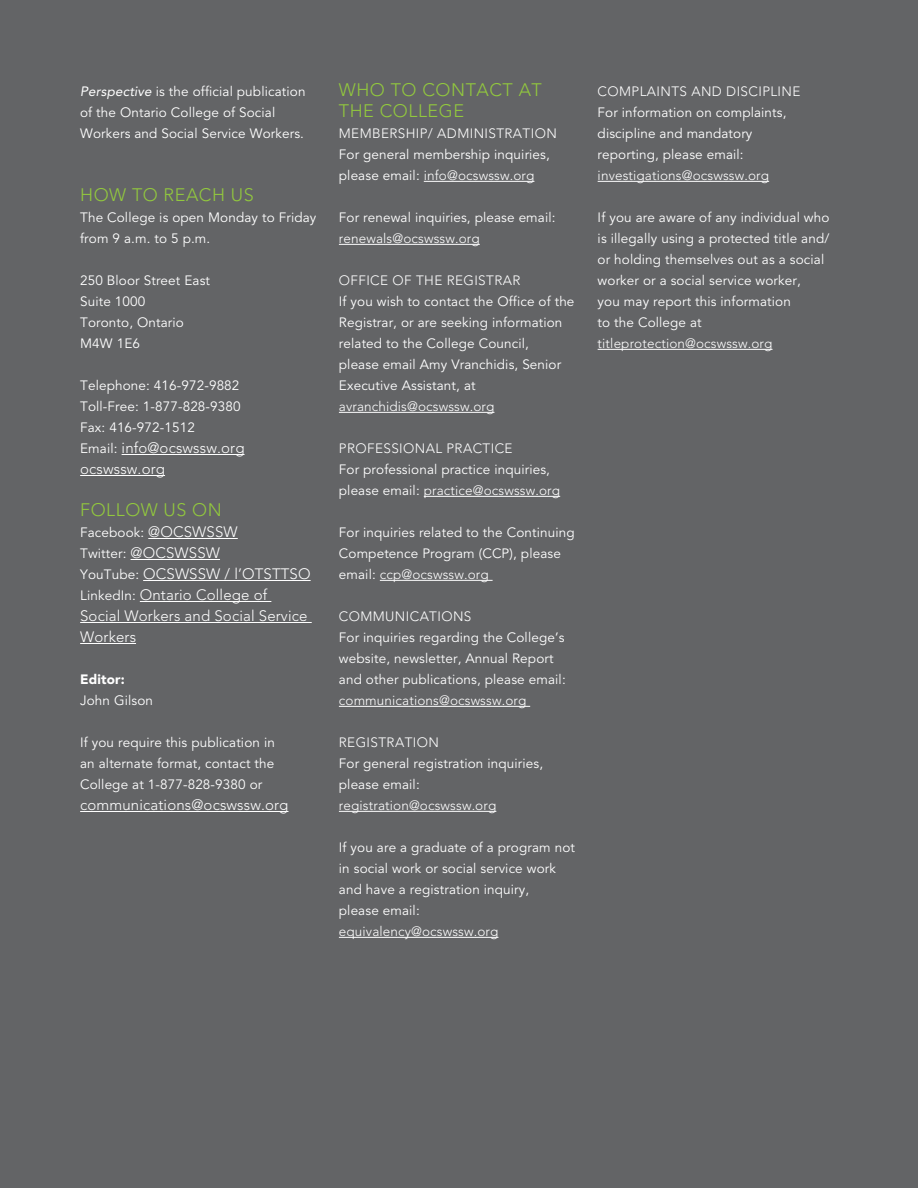
<style>
.page{position:relative;width:918px;height:1188px;background:#636466}
.page>*{position:absolute;margin:0;border:0;box-sizing:border-box;transform-origin:0 0}
.SubOption_3{font:300 18px/21px "Avenir";letter-spacing:.03em;color:#92c83e}
.Body_Copy{font:300 15px/21px "Avenir";letter-spacing:.01em;color:#fff}
.Body_Copy-2{font:13.5px/21px "Avenir";letter-spacing:.01em;color:#fff}
.SubOption_3-2{font:300 13.5px "Avenir";letter-spacing:.03em;color:#fff}
.s1{font-style:italic}
.s2{font-weight:400;font-size:13.5px}
.s3{font-weight:300;font-size:15px}
.s4{font-weight:900}
.s5{font-weight:300}
</style>
<div class="page">
<hr style="left:122px;top:454px;width:123px;height:1px;background:#fff">
<hr style="left:80px;top:475px;width:85px;height:1px;background:#fff">
<hr style="left:148px;top:538px;width:90px;height:1px;background:#fff">
<hr style="left:131px;top:559px;width:89px;height:1px;background:#fff">
<hr style="left:143px;top:580px;width:168px;height:1px;background:#fff">
<hr style="left:140px;top:601px;width:131px;height:1px;background:#fff">
<hr style="left:80px;top:622px;width:232px;height:1px;background:#fff">
<hr style="left:80px;top:643px;width:56px;height:1px;background:#fff">
<hr style="left:80px;top:811px;width:208px;height:1px;background:#fff">
<hr style="left:424px;top:181px;width:110px;height:1px;background:#fff">
<hr style="left:339px;top:244px;width:141px;height:1px;background:#fff">
<hr style="left:339px;top:412px;width:155px;height:1px;background:#fff">
<hr style="left:424px;top:496px;width:136px;height:1px;background:#fff">
<hr style="left:380px;top:580px;width:113px;height:1px;background:#fff">
<hr style="left:339px;top:706px;width:191px;height:1px;background:#fff">
<hr style="left:339px;top:811px;width:157px;height:1px;background:#fff">
<hr style="left:339px;top:937px;width:159px;height:1px;background:#fff">
<hr style="left:598px;top:181px;width:171px;height:1px;background:#fff">
<hr style="left:598px;top:349px;width:175px;height:1px;background:#fff">
<p class="Body_Copy-2" style="left:80px;top:81px;width:227px"><span class="s1">Perspective</span> is the official publication of the Ontario College of Social<br>Workers and Social Service Workers.</p>
<p class="SubOption_3" style="left:80px;top:184px;width:175px">HOW TO REACH US</p>
<p class="Body_Copy-2" style="left:80px;top:207px;width:238px">The College is open Monday to Friday from 9 a.m. to 5 p.m.</p>
<p class="Body_Copy-2" style="left:80px;top:270px;width:131px">250 Bloor Street East<br>Suite 1000<br>Toronto, Ontario<br>M4W 1E6</p>
<p class="Body_Copy-2" style="left:80px;top:375px;width:162px;text-align:justify">Telephone: 416-972-9882<br>Toll-Free: 1-877-828-9380<br>Fax: 416-972-1512</p>
<p class="Body_Copy" style="left:80px;top:437px;width:166px"><span class="s2">Email:</span> info@ocswssw.org ocswssw.org</p>
<p class="SubOption_3" style="left:80px;top:499px;width:143px">FOLLOW US ON</p>
<p class="Body_Copy-2" style="left:80px;top:522px;width:159px">Facebook: <span class="s3">@OCSWSSW<br></span>Twitter: <span class="s3">@OCSWSSW</span></p>
<p class="Body_Copy" style="left:80px;top:563px;width:232px"><span class="s2">YouTube:</span> OCSWSSW / l’OTSTTSO<br><span class="s2">LinkedIn:</span> Ontario College of<br>Social Workers and Social Service<br>Workers</p>
<p class="Body_Copy-2" style="left:80px;top:669px;width:74px"><span class="s4">Editor:<br></span>John Gilson</p>
<p class="Body_Copy-2" style="left:80px;top:732px;width:196px;text-align:justify">If you require this publication in an alternate format, contact the College at 1-877-828-9380 or</p>
<p class="Body_Copy" style="left:80px;top:794px;width:210px">communications@ocswssw.org</p>
<p class="SubOption_3" style="left:339px;top:79px;width:205px">WHO TO CONTACT AT<br>THE COLLEGE</p>
<p class="SubOption_3-2" style="left:339px;top:125px;width:219px">MEMBERSHIP/ ADMINISTRATION</p>
<p class="Body_Copy-2" style="left:339px;top:144px;width:213px">For general membership inquiries, please email: <span class="s5">info@ocswssw.org</span></p>
<p class="Body_Copy-2" style="left:339px;top:207px;width:218px">For renewal inquiries, please email: <span class="s5">renewals@ocswssw.org</span></p>
<p class="SubOption_3-2" style="left:339px;top:272px;width:183px">OFFICE OF THE REGISTRAR</p>
<p class="Body_Copy-2" style="left:339px;top:291px;width:237px">If you wish to contact the Office of the<br>Registrar, or are seeking information related to the College Council,<br>please email Amy Vranchidis, Senior<br>Executive Assistant, at <span class="s5">avranchidis@ocswssw.org</span></p>
<p class="SubOption_3-2" style="left:339px;top:440px;width:175px">PROFESSIONAL PRACTICE</p>
<p class="Body_Copy-2" style="left:339px;top:459px;width:223px">For professional practice inquiries, please email: <span class="s5">practice@ocswssw.org</span></p>
<p class="Body_Copy-2" style="left:339px;top:522px;width:237px">For inquiries related to the Continuing<br>Competence Program (CCP), please email: <span class="s5">ccp@ocswssw.org</span></p>
<p class="SubOption_3-2" style="left:339px;top:608px;width:134px">COMMUNICATIONS</p>
<p class="Body_Copy-2" style="left:339px;top:627px;width:228px">For inquiries regarding the College’s website, newsletter, Annual Report and other publications, please email: <span class="s5">communications@ocswssw.org</span></p>
<p class="SubOption_3-2" style="left:339px;top:734px;width:102px">REGISTRATION</p>
<p class="Body_Copy-2" style="left:339px;top:753px;width:206px">For general registration inquiries, please email: <span class="s5">registration@ocswssw.org</span></p>
<p class="Body_Copy-2" style="left:339px;top:837px;width:238px">If you are a graduate of a program not in social work or social service work and have a registration inquiry,<br>please email: <span class="s5">equivalency@ocswssw.org</span></p>
<p class="SubOption_3-2" style="left:598px;top:83px;width:204px">COMPLAINTS AND DISCIPLINE</p>
<p class="Body_Copy-2" style="left:598px;top:102px;width:190px">For information on complaints, discipline and mandatory reporting, please email: <span class="s5">investigations@ocswssw.org</span></p>
<p class="Body_Copy-2" style="left:598px;top:207px;width:233px">If you are aware of any individual who is illegally using a protected title and/ or holding themselves out as a social worker or a social service worker,<br>you may report this information<br>to the College at <span class="s5">titleprotection@ocswssw.org</span></p>
</div>
